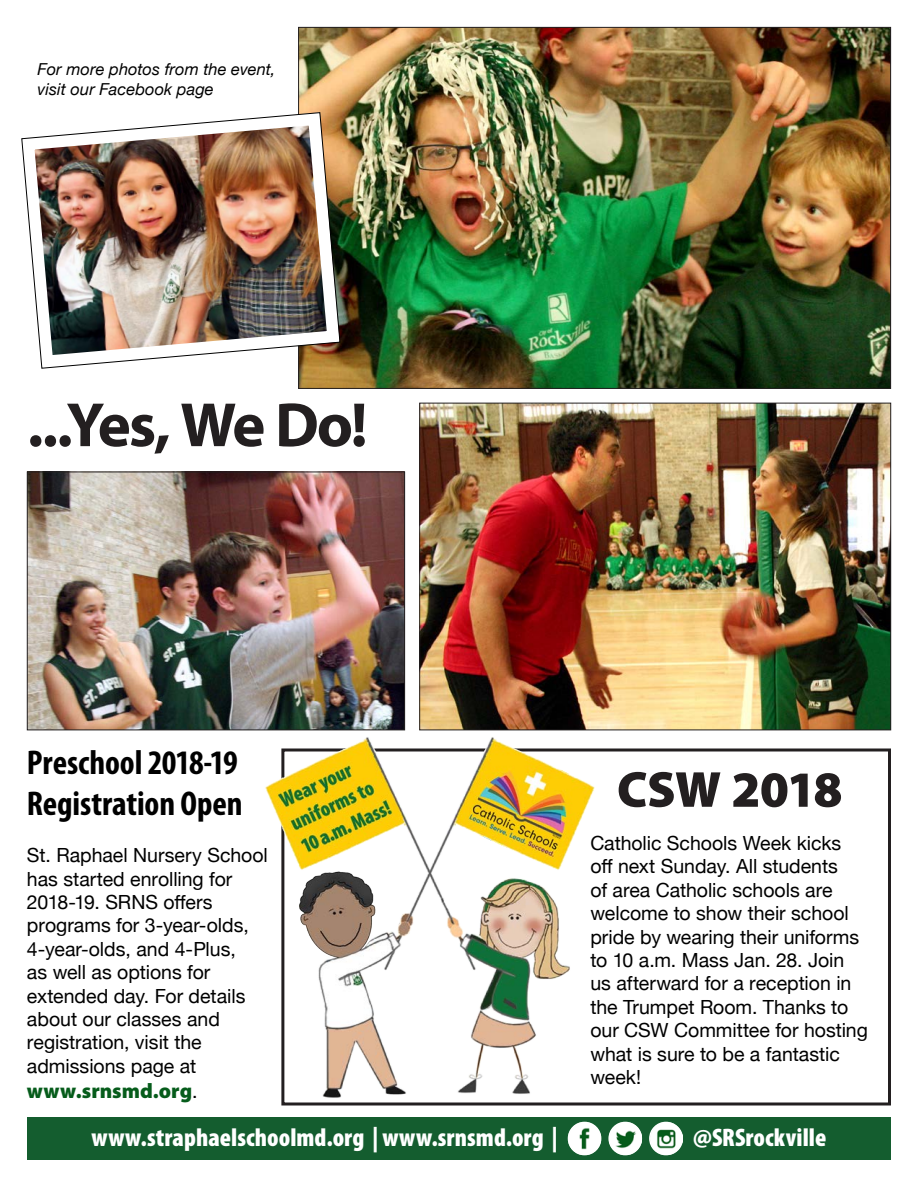
<style>
.page{position:relative;width:918px;height:1188px;background:#fff}
.page>*{position:absolute;margin:0;border:0;box-sizing:border-box;transform-origin:0 0}
.t1{font:700 63px "Myriad Pro";letter-spacing:-.05em;color:#231f20}
.t2{font:900 51px "Myriad Pro";letter-spacing:-.015em;color:#231f20}
.t3{font:700 condensed 34.5px "Myriad Pro";letter-spacing:-.005em;color:#000}
.t4{font:900 condensed 25.5px "Myriad Pro";letter-spacing:.005em;color:#fff}
.t5{font:900 21px "Myriad Pro";color:#065c1b}
.t6{font:19.5px/23.4px "Helvetica Neue";color:#000}
.t7{font:italic 16.5px/19.8px "Helvetica Neue";letter-spacing:.005em;color:#000}
.s1{font-family:"Helvetica Neue";font-weight:400;font-size:19.5px;color:#000}
.s2{font-stretch:normal}
</style>
<div class="page">
<div style="left:281px;top:748px;width:610px;height:358px;border:3px solid #231f20"></div>
<div style="left:27px;top:1117px;width:864px;height:43px;background:#145d2f"></div>
<img style="left:610px;top:1122px;width:32px;height:32px">
<img style="left:650px;top:1122px;width:32px;height:32px">
<img style="left:569px;top:1122px;width:32px;height:32px">
<div style="left:568px;top:1122px;width:33px;height:33px;border:2px solid #fff;border-radius:50%"></div>
<div style="left:608px;top:1122px;width:34px;height:33px;border:2px solid #fff;border-radius:50%"></div>
<div style="left:649px;top:1122px;width:34px;height:33px;border:2px solid #fff;border-radius:50%"></div>
<img style="left:300px;top:29px;width:589px;height:358px">
<img style="left:265px;top:737px;width:333px;height:361px">
<img style="left:29px;top:474px;width:374px;height:254px">
<div style="left:27px;top:472px;width:378px;height:258px;border:1px solid #231f20"></div>
<img style="left:421px;top:405px;width:468px;height:323px">
<div style="left:419px;top:403px;width:472px;height:327px;border:1px solid #231f20"></div>
<img style="left:298px;top:106px;width:48px;height:269px">
<img style="left:21px;top:112px;width:319px;height:257px">
<p class="t7" style="left:38px;top:60px;width:240px">For more photos from the event, visit our Facebook page</p>
<p class="t1" style="left:27px;top:390px;width:342px">...Yes, We Do!</p>
<p class="t3" style="left:27px;top:744px;width:212px">Preschool 2018-19</p>
<p class="t3" style="left:27px;top:785px;width:217px">Registration Open</p>
<p class="t6" style="left:27px;top:845px;width:242px">St. Raphael Nursery School has started enrolling for<br>2018-19. SRNS offers programs for 3-year-olds,</p>
<p class="t6" style="left:27px;top:938px;width:220px">4-year-olds, and 4-Plus, as well as options for extended day. For details about our classes and registration, visit the admissions page at</p>
<p class="t5" style="left:27px;top:1079px;width:172px">www.srnsmd.org<span class="s1">.</span></p>
<p class="t2" style="left:617px;top:761px;width:227px">CSW 2018</p>
<p class="t6" style="left:590px;top:832px;width:279px">Catholic Schools Week kicks off next Sunday. All students<br>of area Catholic schools are welcome to show their school pride by wearing their uniforms to 10 a.m. Mass Jan. 28. Join us afterward for a reception in the Trumpet Room. Thanks to our CSW Committee for hosting what is sure to be a fantastic week!</p>
<p class="t4" style="left:92px;top:1124px;width:468px">www.straphaelschoolmd.org | www.srnsmd.org |</p>
<p class="t4" style="left:692px;top:1124px;width:135px"><span class="s2">@</span>SRSrockville</p>
</div>
